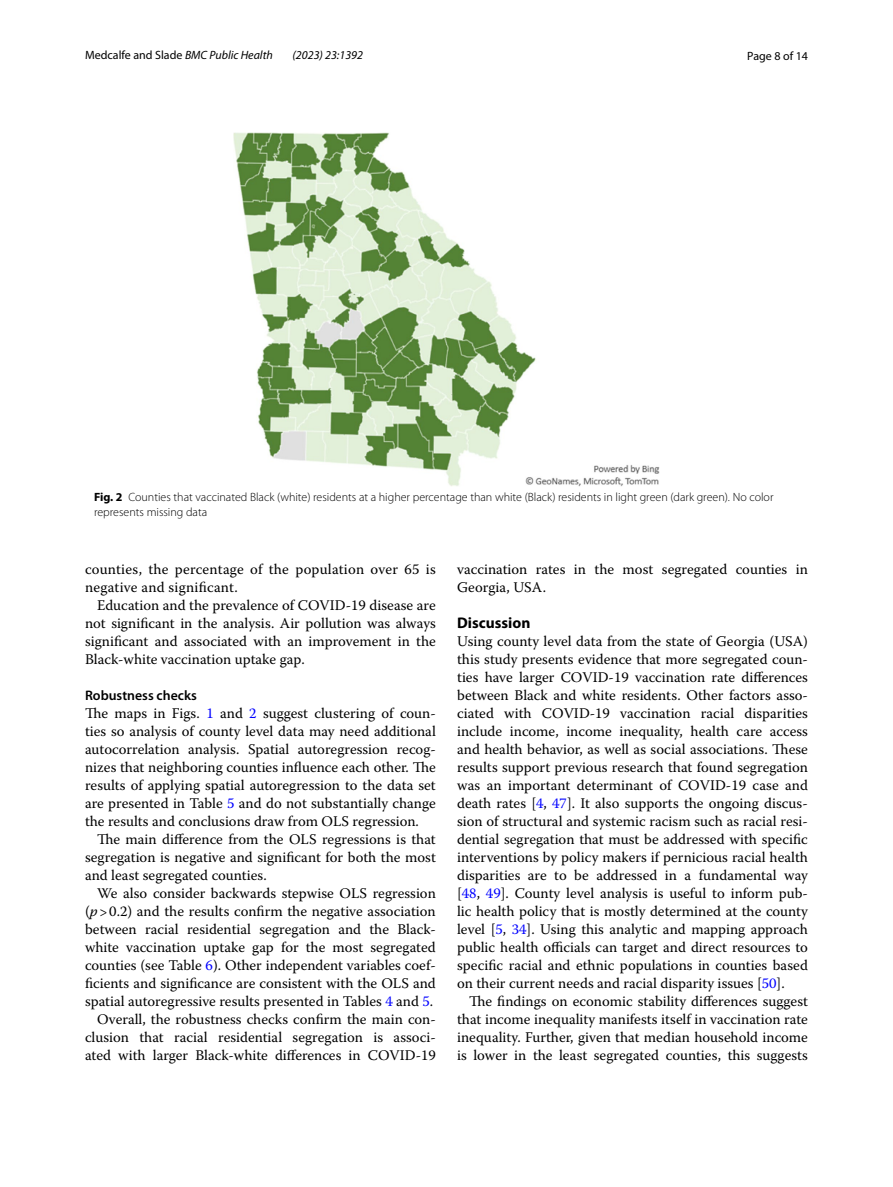
<style>
.page{position:relative;width:893px;height:1187px;background:#fff}
.page>*{position:absolute;margin:0;border:0;box-sizing:border-box;transform-origin:0 0}
.t1{font:700 15.45px "Myriad Pro";color:#000}
.t2{font:14.7px/18px "Warnock Pro";color:#000;text-align:justify}
.t3{font:600 13.8px "Myriad Pro";color:#000}
.t4{font:300 12px/15px "Myriad Pro";color:#000}
.t5{font:12px "Myriad Pro";color:#000}
.t6{font:italic 12px "Myriad Pro";color:#000}
.s1{font-style:italic}
.s2{font-weight:700}
.s3{color:#00f}
</style>
<div class="page">
<img style="left:234px;top:133px;width:425px;height:353px">
<p class="t5" style="left:85px;top:48px;width:189px">Medcalfe and Slade <span class="s1">BMC Public Health</span></p>
<p class="t6" style="left:293px;top:48px;width:72px">(2023) 23:1392</p>
<p class="t5" style="left:747px;top:48px;width:62px">Page 8 of 14</p>
<p class="t4" style="left:94px;top:490px;width:681px"><span class="s2">Fig. 2</span> Counties that vaccinated Black (white) residents at a higher percentage than white (Black) residents in light green (dark green). No color represents missing data</p>
<p class="t2" style="left:85px;top:560px;width:352px">counties, the percentage of the population over 65 is negative and significant.</p>
<p class="t2" style="left:85px;top:596px;width:352px;text-indent:12px">Education and the prevalence of COVID-19 disease are not significant in the analysis. Air pollution was always significant and associated with an improvement in the Black-white vaccination uptake gap.</p>
<p class="t3" style="left:85px;top:686px;width:113px">Robustness checks</p>
<p class="t2" style="left:85px;top:704px;width:352px">The maps in Figs. <span class="s3">1</span> and <span class="s3">2</span> suggest clustering of coun&shy;ties so analysis of county level data may need additional autocorrelation analysis. Spatial autoregression recog&shy;nizes that neighboring counties influence each other. The results of applying spatial autoregression to the data set are presented in Table <span class="s3">5</span> and do not substantially change the results and conclusions draw from OLS regression.</p>
<p class="t2" style="left:85px;top:830px;width:352px;text-indent:12px">The main difference from the OLS regressions is that segregation is negative and significant for both the most and least segregated counties.</p>
<p class="t2" style="left:85px;top:884px;width:352px;text-align:right">We also consider backwards stepwise OLS regression (<span class="s1">p</span>&gt;0.2) and the results confirm the negative association between racial residential segregation and the Black&shy;white vaccination uptake gap for the most segregated counties (see Table <span class="s3">6</span>). Other independent variables coef&shy;ficients and significance are consistent with the OLS and spatial autoregressive results presented in Tables <span class="s3">4</span> and <span class="s3">5</span>.<br>Overall, the robustness checks confirm the main con&shy;clusion that racial residential segregation is associ&shy;ated with larger Black-white differences in COVID-19</p>
<p class="t2" style="left:457px;top:560px;width:352px">vaccination rates in the most segregated counties in<br>Georgia, USA.</p>
<p class="t1" style="left:457px;top:612px;width:75px">Discussion</p>
<p class="t2" style="left:457px;top:632px;width:352px">Using county level data from the state of Georgia (USA) this study presents evidence that more segregated coun&shy;ties have larger COVID-19 vaccination rate differences between Black and white residents. Other factors asso&shy;ciated with COVID-19 vaccination racial disparities include income, income inequality, health care access and health behavior, as well as social associations. These results support previous research that found segregation was an important determinant of COVID-19 case and death rates [<span class="s3">4</span>, <span class="s3">47</span>]. It also supports the ongoing discus&shy;sion of structural and systemic racism such as racial resi&shy;dential segregation that must be addressed with specific interventions by policy makers if pernicious racial health disparities are to be addressed in a fundamental way [<span class="s3">48</span>, <span class="s3">49</span>]. County level analysis is useful to inform pub&shy;lic health policy that is mostly determined at the county level [<span class="s3">5</span>, <span class="s3">34</span>]. Using this analytic and mapping approach public health officials can target and direct resources to specific racial and ethnic populations in counties based on their current needs and racial disparity issues [<span class="s3">50</span>].</p>
<p class="t2" style="left:457px;top:992px;width:352px;text-indent:12px">The findings on economic stability differences suggest that income inequality manifests itself in vaccination rate inequality. Further, given that median household income is lower in the least segregated counties, this suggests</p>
</div>
